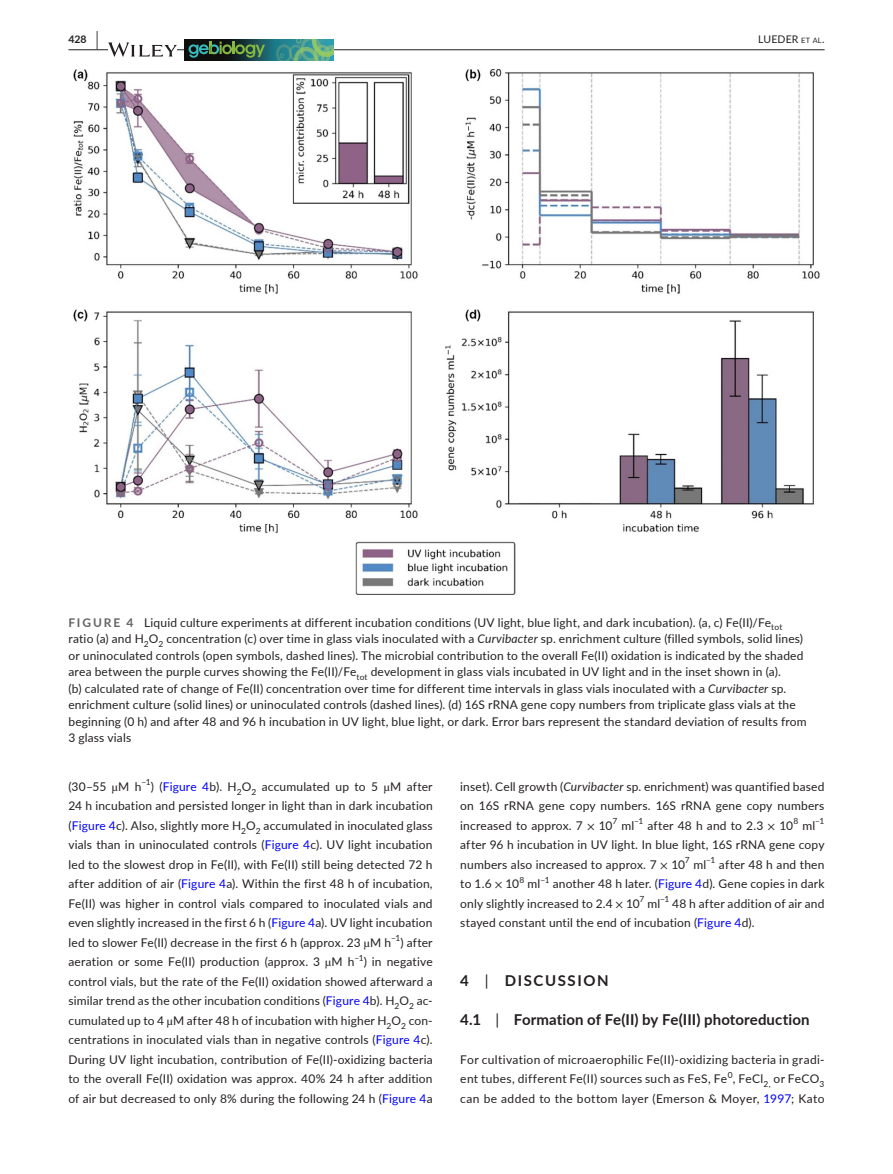
<style>
.page{position:relative;width:893px;height:1174px;background:#fff}
.page>*{position:absolute;margin:0;border:0;box-sizing:border-box;transform-origin:0 0}
.t1{font:700 15px "Lato";letter-spacing:.01em;color:#231f20}
.t2{font:700 15px "Lato";letter-spacing:.11em;color:#231f20}
.t3{font:12px/19.5px "Lato";letter-spacing:.015em;color:#231f20;text-align:justify}
.t4{font:10.5px "Lato";letter-spacing:.005em;color:#231f20}
.t5{font:700 10.5px "Lato";color:#231f20}
.t6{font:8.4px "Lato";color:#231f20}
.s1{font-size:19.5px}
.s2{font-size:7.35px}
.s3{font-weight:700;color:#636366}
.s4{font-style:italic}
.s5{font-family:"STIX"}
.s6{color:#00f}
.s7{font-weight:400}
</style>
<div class="page">
<hr style="left:68px;top:49px;width:756px;height:1px;background:#231f20">
<svg style="left:108px;top:42px;width:69px;height:15px"></svg>
<img style="left:185px;top:39px;width:148px;height:21px">
<svg style="left:189px;top:42px;width:76px;height:16px"></svg>
<img style="left:73px;top:69px;width:747px;height:525px">
<p class="t5" style="left:68px;top:31px;width:31px">428 <span class="s1">|</span></p>
<p class="t4" style="left:758px;top:31px;width:68px">LUEDER <span class="s2">et al</span>.</p>
<p class="t3" style="left:68px;top:613px;width:740px;line-height:16.5px;text-align:left"><span class="s3">FIGURE 4</span> Liquid culture experiments at different incubation conditions (UV light, blue light, and dark incubation). (a, c) Fe(II)/Fe<sub>tot </sub>ratio (a) and H<sub>2</sub>O<sub>2</sub> concentration (c) over time in glass vials inoculated with a <span class="s4">Curvibacter</span> sp. enrichment culture (filled symbols, solid lines) or uninoculated controls (open symbols, dashed lines). The microbial contribution to the overall Fe(II) oxidation is indicated by the shaded area between the purple curves showing the Fe(II)/Fe<sub>tot</sub> development in glass vials incubated in UV light and in the inset shown in (a).<br>(b) calculated rate of change of Fe(II) concentration over time for different time intervals in glass vials inoculated with a <span class="s4">Curvibacter</span> sp. enrichment culture (solid lines) or uninoculated controls (dashed lines). (d) 16S rRNA gene copy numbers from triplicate glass vials at the beginning (0 h) and after 48 and 96 h incubation in UV light, blue light, or dark. Error bars represent the standard deviation of results from 3 glass vials</p>
<p class="t3" style="left:68px;top:776px;width:75px">(30–55 <span class="s5">µ</span>M h</p>
<p class="t6" style="left:141px;top:776px;width:11px">−1</p>
<p class="t3" style="left:68px;top:776px;width:366px;text-indent:82px">) (<span class="s6">Figure 4</span>b). H<sub>2</sub>O<sub>2</sub> accumulated up to 5 <span class="s5">µ</span>M after 24 h incubation and persisted longer in light than in dark incubation (<span class="s6">Figure 4</span>c). Also, slightly more H<sub>2</sub>O<sub>2</sub> accumulated in inoculated glass vials than in uninoculated controls (<span class="s6">Figure 4</span>c). UV light incubation led to the slowest drop in Fe(II), with Fe(II) still being detected 72 h after addition of air (<span class="s6">Figure 4</span>a). Within the first 48 h of incubation, Fe(II) was higher in control vials compared to inoculated vials and even slightly increased in the first 6 h (<span class="s6">Figure 4</span>a). UV light incubation led to slower Fe(II) decrease in the first 6 h (approx. 23 <span class="s5">µ</span>M h</p>
<p class="t6" style="left:391px;top:932px;width:11px">−1</p>
<p class="t3" style="left:400px;top:932px;width:34px">) after</p>
<p class="t3" style="left:68px;top:951px;width:287px">aeration or some Fe(II) production (approx. 3 <span class="s5">µ</span>M h</p>
<p class="t6" style="left:354px;top:952px;width:11px">−1</p>
<p class="t3" style="left:68px;top:951px;width:366px;text-indent:295px">) in negative control vials, but the rate of the Fe(II) oxidation showed afterward a similar trend as the other incubation conditions (<span class="s6">Figure 4</span>b). H<sub>2</sub>O<sub>2</sub> ac&shy;cumulated up to 4 <span class="s5">µ</span>M after 48 h of incubation with higher H<sub>2</sub>O<sub>2</sub> con&shy;centrations in inoculated vials than in negative controls (<span class="s6">Figure 4</span>c).<br>During UV light incubation, contribution of Fe(II)-oxidizing bacteria to the overall Fe(II) oxidation was approx. 40% 24 h after addition of air but decreased to only 8% during the following 24 h (<span class="s6">Figure 4</span>a</p>
<p class="t3" style="left:460px;top:776px;width:366px">inset). Cell growth (<span class="s4">Curvibacter</span> sp. enrichment) was quantified based on 16S rRNA gene copy numbers. 16S rRNA gene copy numbers increased to approx. 7 <span class="s5">×</span> 10<sup>7</sup> ml</p>
<p class="t6" style="left:634px;top:815px;width:11px">−1</p>
<p class="t3" style="left:648px;top:815px;width:147px">after 48 h and to 2.3 <span class="s5">×</span> 10</p>
<p class="t6" style="left:793px;top:815px;width:6px">8</p>
<p class="t3" style="left:802px;top:815px;width:14px">ml</p>
<p class="t6" style="left:815px;top:815px;width:11px">−1</p>
<p class="t3" style="left:460px;top:834px;width:366px">after 96 h incubation in UV light. In blue light, 16S rRNA gene copy numbers also increased to approx. 7 <span class="s5">×</span> 10</p>
<p class="t6" style="left:685px;top:854px;width:6px">7</p>
<p class="t3" style="left:693px;top:854px;width:14px">ml</p>
<p class="t6" style="left:706px;top:854px;width:11px">−1</p>
<p class="t3" style="left:719px;top:854px;width:107px">after 48 h and then</p>
<p class="t3" style="left:460px;top:873px;width:60px">to 1.6 <span class="s5">×</span> 10</p>
<p class="t6" style="left:520px;top:874px;width:6px">8</p>
<p class="t3" style="left:528px;top:873px;width:14px">ml</p>
<p class="t6" style="left:540px;top:874px;width:11px">−1</p>
<p class="t3" style="left:460px;top:873px;width:366px;text-indent:92px">another 48 h later. (<span class="s6">Figure 4</span>d). Gene copies in dark only slightly increased to 2.4 <span class="s5">×</span> 10</p>
<p class="t6" style="left:640px;top:893px;width:6px">7</p>
<p class="t3" style="left:647px;top:893px;width:14px">ml</p>
<p class="t6" style="left:660px;top:893px;width:11px">−1</p>
<p class="t3" style="left:460px;top:893px;width:366px;text-indent:212px">48 h after addition of air and stayed constant until the end of incubation (<span class="s6">Figure 4</span>d).</p>
<p class="t2" style="left:460px;top:969px;width:150px">4 <span class="s7">|</span> DISCUSSION</p>
<p class="t1" style="left:460px;top:1008px;width:351px">4.1 <span class="s7">|</span> Formation of Fe(II) by Fe(III) photoreduction</p>
<p class="t3" style="left:460px;top:1049px;width:366px">For cultivation of microaerophilic Fe(II)-oxidizing bacteria in gradi&shy;ent tubes, different Fe(II) sources such as FeS, Fe<sup>0</sup>, FeCl<sub>2,</sub> or FeCO<sub>3 </sub>can be added to the bottom layer (Emerson &amp; Moyer, <span class="s6">1997</span>; Kato</p>
</div>
